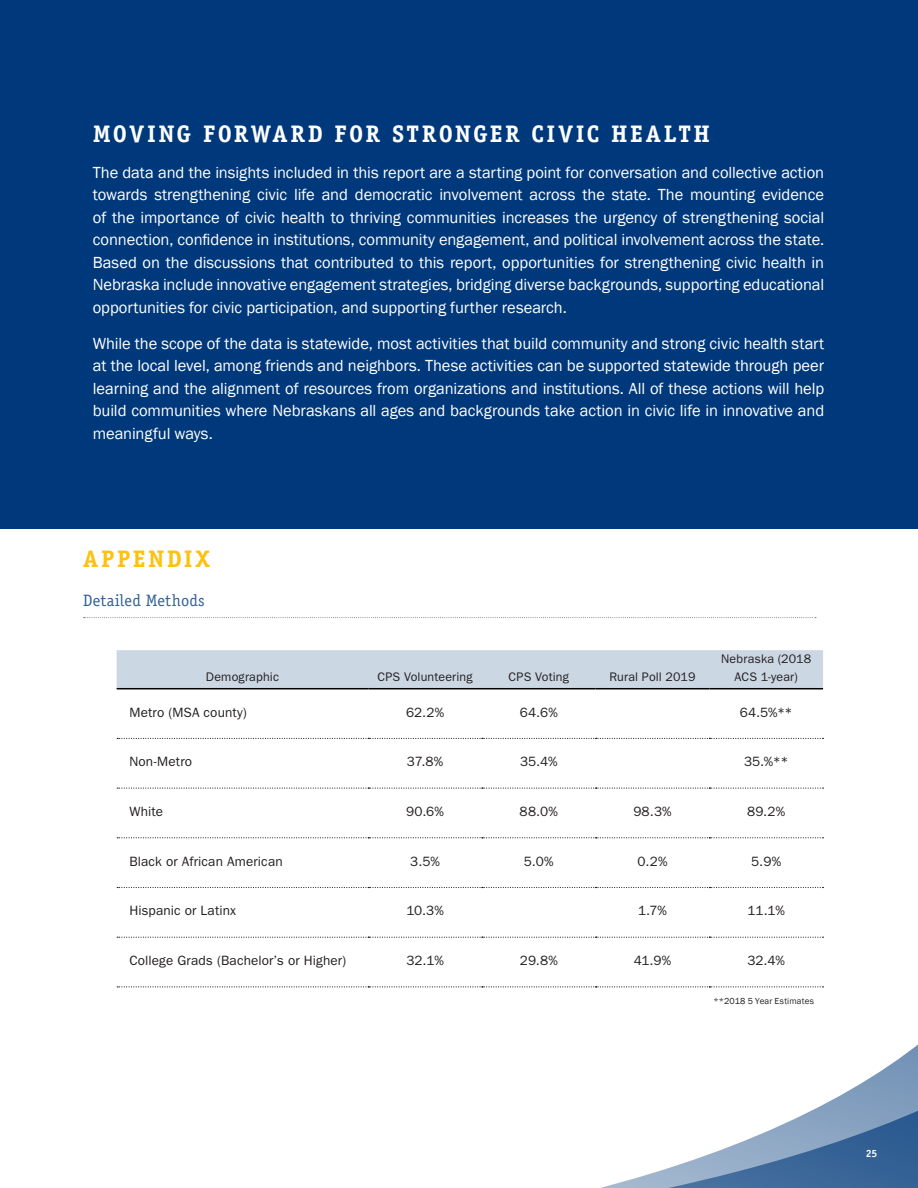
<style>
.page{position:relative;width:918px;height:1188px;background:#fff}
.page>*{position:absolute;margin:0;border:0;box-sizing:border-box;transform-origin:0 0}
.BODY_Head{font:700 24px "Officina Serif Std";letter-spacing:.105em;color:#fff}
.BODY_Head-2{font:700 24px "Officina Serif Std";letter-spacing:.105em;color:#ffc110}
.Body{font:16.5px/22.5px "Franklin Gothic";letter-spacing:-.005em;color:#fff;text-align:justify}
.BODY_Main_Sub{font:16.5px "Officina Serif Std";letter-spacing:.01em;color:#336195}
.Chart_Numbers{font:13.5px "ITC Franklin Gothic Std";letter-spacing:.01em;color:#231f20}
.Chart_Verticle_Text{font:13.5px "ITC Franklin Gothic Std";letter-spacing:.01em;color:#231f20}
.chart_body{font:12.45px/18px "ITC Franklin Gothic Std";letter-spacing:.01em;color:#231f20;text-align:center}
.t1{font:700 10.5px "Officina Sans";color:#fff}
.CHART_Key_Demos{font:9px "Franklin Gothic";letter-spacing:.015em;color:#231f20}
</style>
<div class="page">
<svg style="left:116px;top:986px;width:802px;height:202px"></svg>
<div style="left:0;top:0;width:918px;height:528px;background:#00397b"></div>
<svg style="left:84px;top:617px;width:732px;height:1px"></svg>
<div style="left:117px;top:650px;width:706px;height:38px;background:#ccd7e4"></div>
<svg style="left:117px;top:689px;width:706px;height:248px"></svg>
<hr style="left:117px;top:688px;width:251px;height:1px;background:#000">
<hr style="left:368px;top:688px;width:114px;height:1px;background:#000">
<hr style="left:482px;top:688px;width:114px;height:1px;background:#000">
<hr style="left:596px;top:688px;width:113px;height:1px;background:#000">
<hr style="left:709px;top:688px;width:114px;height:1px;background:#000">
<svg style="left:117px;top:837px;width:707px;height:1px"></svg>
<svg style="left:117px;top:887px;width:707px;height:1px"></svg>
<svg style="left:117px;top:937px;width:707px;height:1px"></svg>
<svg style="left:117px;top:986px;width:707px;height:1px"></svg>
<svg style="left:117px;top:738px;width:707px;height:1px"></svg>
<svg style="left:117px;top:788px;width:707px;height:1px"></svg>
<p class="BODY_Head" style="left:93px;top:119px;width:619px">MOVING FORWARD FOR STRONGER CIVIC HEALTH</p>
<p class="Body" style="left:93px;top:162px;width:733px">The data and the insights included in this report are a starting point for conversation and collective action towards strengthening civic life and democratic involvement across the state. The mounting evidence of the importance of civic health to thriving communities increases the urgency of strengthening social connection, confidence in institutions, community engagement, and political involvement across the state.<br>Based on the discussions that contributed to this report, opportunities for strengthening civic health in Nebraska include innovative engagement strategies, bridging diverse backgrounds, supporting educational opportunities for civic participation, and supporting further research.</p>
<p class="Body" style="left:93px;top:333px;width:733px">While the scope of the data is statewide, most activities that build community and strong civic health start at the local level, among friends and neighbors. These activities can be supported statewide through peer learning and the alignment of resources from organizations and institutions. All of these actions will help build communities where Nebraskans all ages and backgrounds take action in civic life in innovative and meaningful ways.</p>
<p class="BODY_Head-2" style="left:83px;top:544px;width:129px">APPENDIX</p>
<p class="BODY_Main_Sub" style="left:83px;top:591px;width:123px">Detailed Methods</p>
<p class="chart_body" style="left:206px;top:668px;width:75px">Demographic</p>
<p class="chart_body" style="left:378px;top:668px;width:97px">CPS Volunteering</p>
<p class="chart_body" style="left:509px;top:668px;width:62px">CPS Voting</p>
<p class="chart_body" style="left:610px;top:668px;width:87px">Rural Poll 2019</p>
<p class="chart_body" style="left:721px;top:650px;width:92px">Nebraska (2018<br>ACS 1-year)</p>
<p class="Chart_Verticle_Text" style="left:129px;top:704px;width:119px">Metro (MSA county)</p>
<p class="Chart_Numbers" style="left:406px;top:704px;width:40px">62.2%</p>
<p class="Chart_Numbers" style="left:520px;top:704px;width:40px">64.6%</p>
<p class="Chart_Numbers" style="left:740px;top:704px;width:54px">64.5%**</p>
<p class="Chart_Verticle_Text" style="left:129px;top:754px;width:64px">Non-Metro</p>
<p class="Chart_Numbers" style="left:407px;top:754px;width:38px">37.8%</p>
<p class="Chart_Numbers" style="left:520px;top:754px;width:39px">35.4%</p>
<p class="Chart_Numbers" style="left:744px;top:754px;width:46px">35.%**</p>
<p class="Chart_Verticle_Text" style="left:129px;top:804px;width:35px">White</p>
<p class="Chart_Numbers" style="left:406px;top:804px;width:39px">90.6%</p>
<p class="Chart_Numbers" style="left:520px;top:804px;width:40px">88.0%</p>
<p class="Chart_Numbers" style="left:633px;top:804px;width:40px">98.3%</p>
<p class="Chart_Numbers" style="left:747px;top:804px;width:40px">89.2%</p>
<p class="Chart_Verticle_Text" style="left:129px;top:853px;width:155px">Black or African American</p>
<p class="Chart_Numbers" style="left:410px;top:853px;width:31px">3.5%</p>
<p class="Chart_Numbers" style="left:524px;top:853px;width:31px">5.0%</p>
<p class="Chart_Numbers" style="left:638px;top:853px;width:31px">0.2%</p>
<p class="Chart_Numbers" style="left:751px;top:853px;width:31px">5.9%</p>
<p class="Chart_Verticle_Text" style="left:129px;top:903px;width:108px">Hispanic or Latinx</p>
<p class="Chart_Numbers" style="left:406px;top:903px;width:39px">10.3%</p>
<p class="Chart_Numbers" style="left:638px;top:903px;width:31px">1.7%</p>
<p class="Chart_Numbers" style="left:747px;top:903px;width:39px">11.1%</p>
<p class="Chart_Verticle_Text" style="left:129px;top:953px;width:218px">College Grads (Bachelor’s or Higher)</p>
<p class="Chart_Numbers" style="left:406px;top:953px;width:39px">32.1%</p>
<p class="Chart_Numbers" style="left:520px;top:953px;width:39px">29.8%</p>
<p class="Chart_Numbers" style="left:634px;top:953px;width:39px">41.9%</p>
<p class="Chart_Numbers" style="left:748px;top:953px;width:39px">32.4%</p>
<p class="CHART_Key_Demos" style="left:714px;top:995px;width:102px">**2018 5 Year Estimates</p>
<p class="t1" style="left:866px;top:1147px;width:13px">25</p>
</div>
